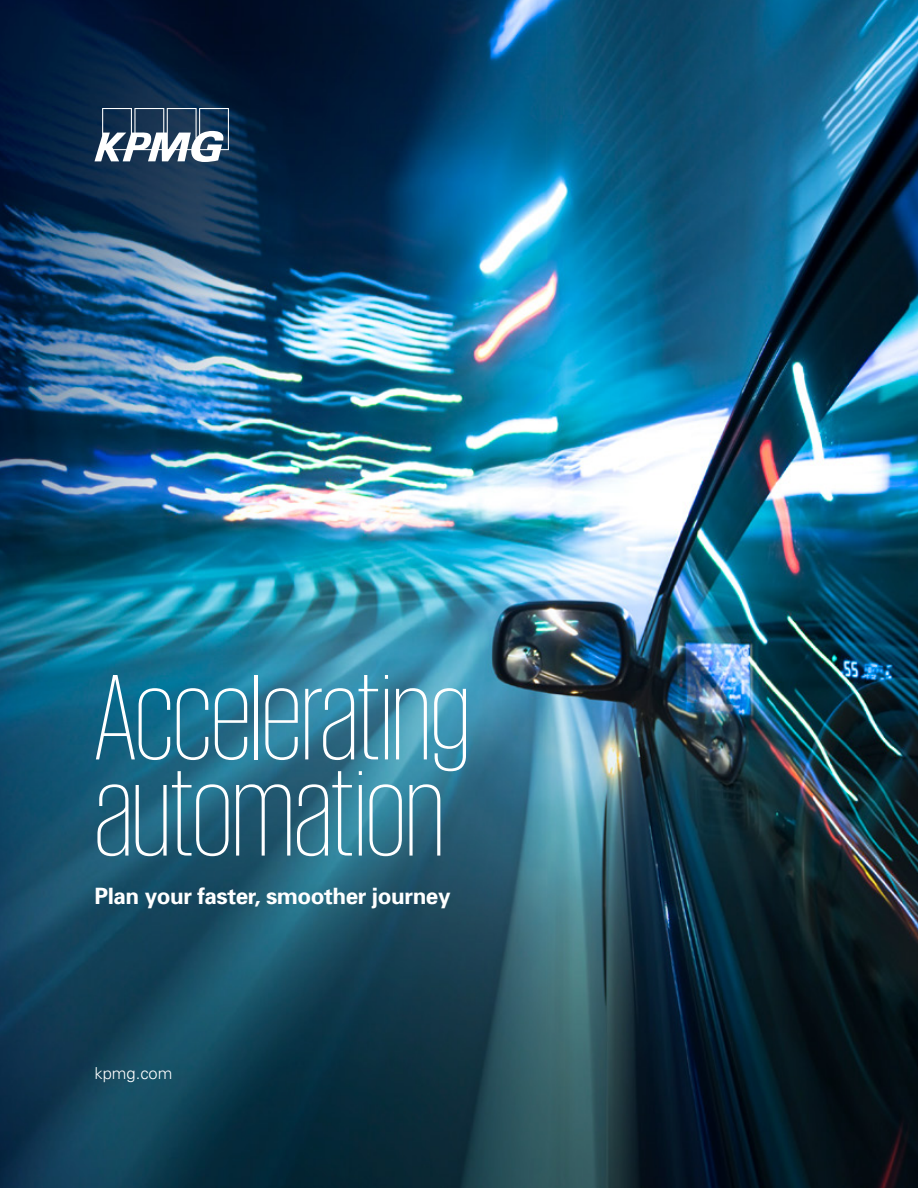
<style>
.page{position:relative;width:918px;height:1188px;background:#fff}
.page>*{position:absolute;margin:0;border:0;box-sizing:border-box;transform-origin:0 0}
.t1{font:200 124.5px/96.1px "KPMG";color:#fff}
.t2{font:700 22.5px "Univers";letter-spacing:-.02em;color:#fff}
.t3{font:300 16.5px "Univers";color:#fff}
</style>
<div class="page">
<img style="left:0;top:0;width:918px;height:1188px">
<svg style="left:95px;top:108px;width:134px;height:54px"></svg>
<h1 class="t1" style="left:94px;top:667px;width:377px">Accelerating automation</h1>
<p class="t2" style="left:94px;top:883px;width:358px">Plan your faster, smoother journey</p>
<p class="t3" style="left:94px;top:1063px;width:79px">kpmg.com</p>
</div>
